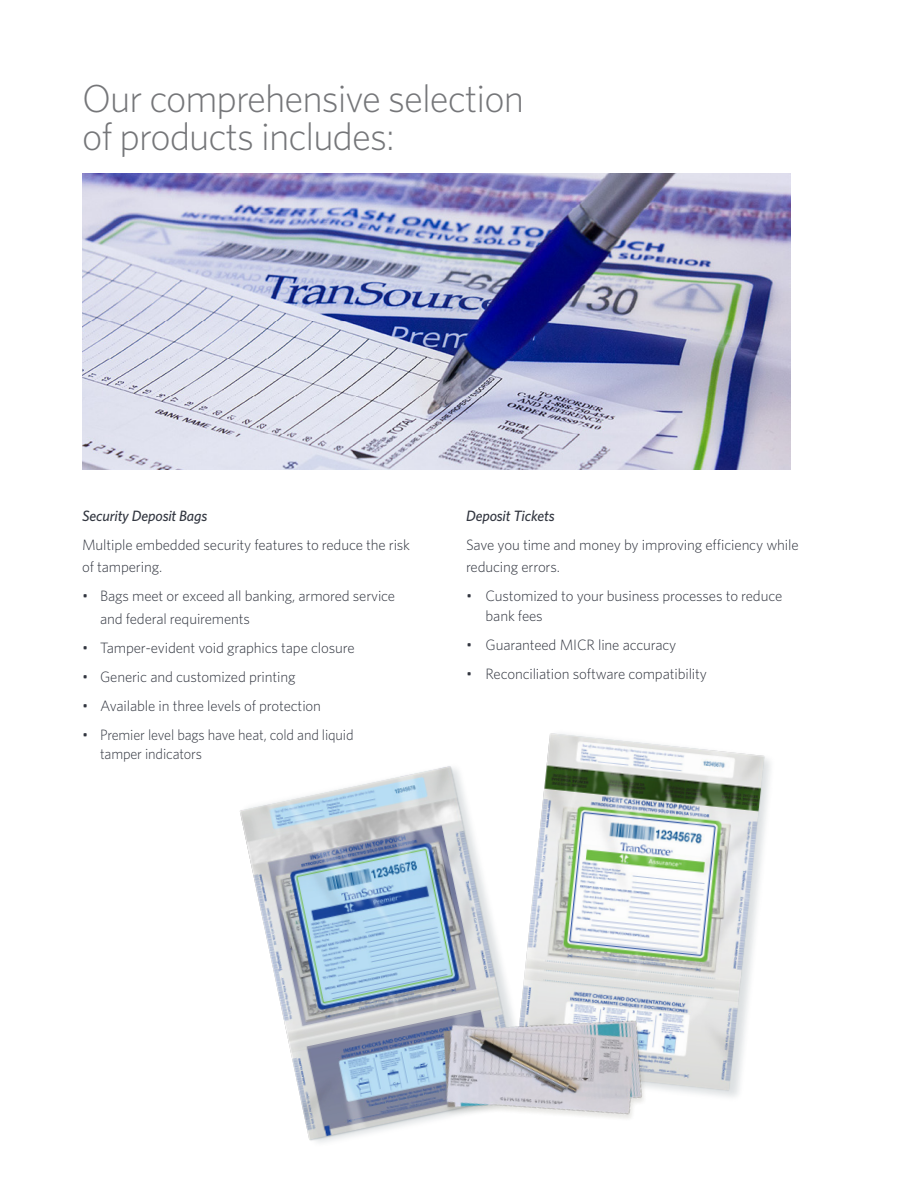
<style>
.page{position:relative;width:918px;height:1188px;background:#fff}
.page>*{position:absolute;margin:0;border:0;box-sizing:border-box;transform-origin:0 0}
.t1{font:300 39px/37.5px "Whitney";letter-spacing:-.025em;color:#757679}
.t2{font:300 15px/22.5px "Whitney";letter-spacing:-.01em;color:#323640}
.t3{font:italic 500 15px "Whitney";letter-spacing:-.01em;color:#323640}
</style>
<div class="page">
<img style="left:82px;top:173px;width:709px;height:297px">
<img style="left:665px;top:745px;width:106px;height:352px">
<img style="left:240px;top:733px;width:425px;height:410px">
<h1 class="t1" style="left:82px;top:79px;width:443px">Our comprehensive selection of products includes:</h1>
<p class="t3" style="left:82px;top:506px;width:127px">Security Deposit Bags</p>
<p class="t2" style="left:82px;top:533px;width:330px">Multiple embedded security features to reduce the risk of tampering.</p>
<p class="t2" style="left:100px;top:584px;width:297px;text-indent:-18px">• Bags meet or exceed all banking, armored service and federal requirements</p>
<p class="t2" style="left:82px;top:636px;width:274px">• Tamper-evident void graphics tape closure</p>
<p class="t2" style="left:82px;top:665px;width:215px">• Generic and customized printing</p>
<p class="t2" style="left:82px;top:694px;width:240px">• Available in three levels of protection</p>
<p class="t2" style="left:100px;top:724px;width:255px;line-height:19.5px;text-indent:-18px">• Premier level bags have heat, cold and liquid tamper indicators</p>
<p class="t3" style="left:466px;top:506px;width:90px">Deposit Tickets</p>
<p class="t2" style="left:466px;top:533px;width:334px">Save you time and money by improving efficiency while reducing errors.</p>
<p class="t2" style="left:486px;top:586px;width:298px;line-height:19.5px;text-indent:-20px">• Customized to your business processes to reduce bank fees</p>
<p class="t2" style="left:466px;top:633px;width:212px">• Guaranteed MICR line accuracy</p>
<p class="t2" style="left:466px;top:662px;width:242px">• Reconciliation software compatibility</p>
</div>
